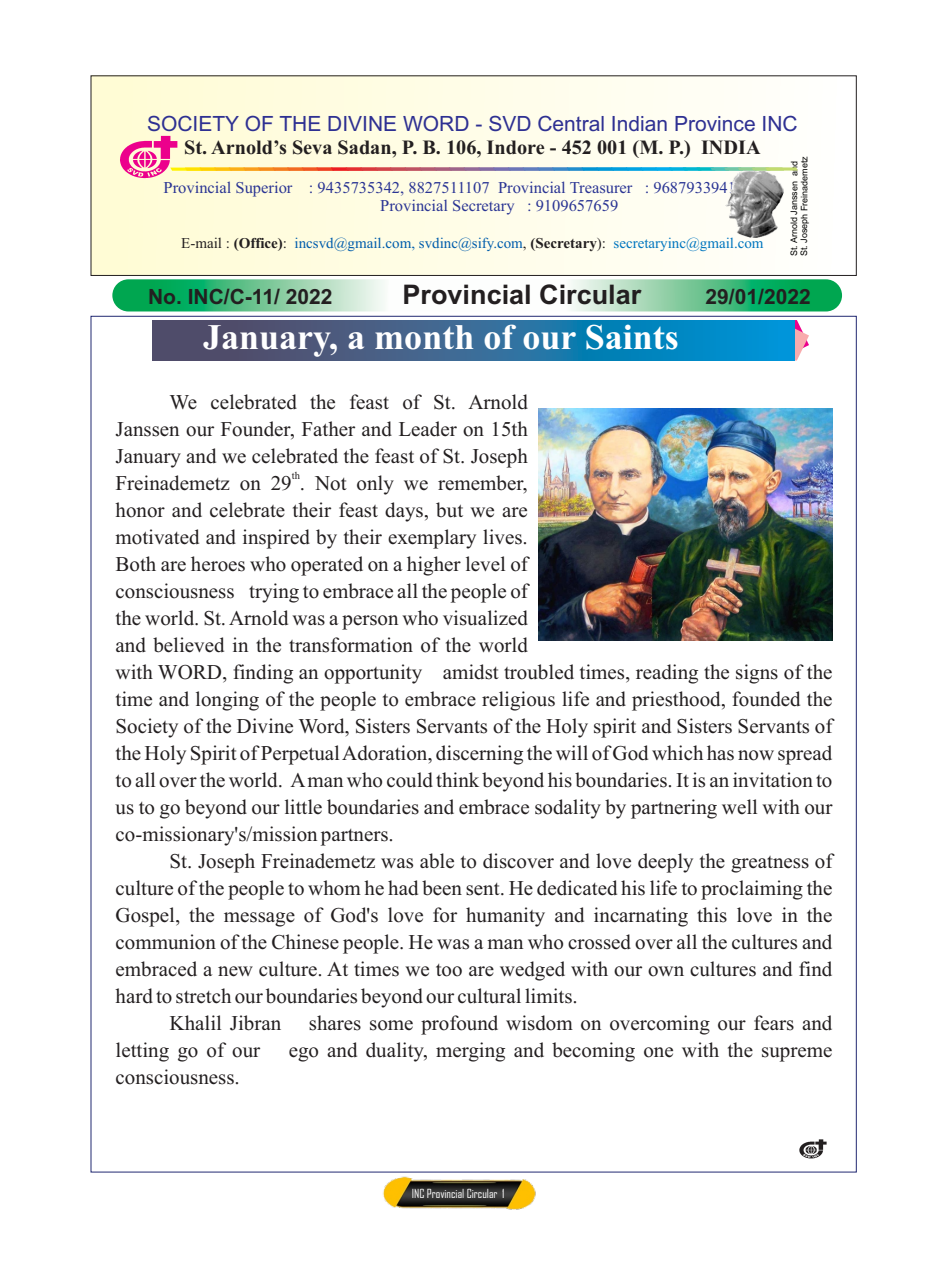
<style>
.page{position:relative;width:936px;height:1263px;background:#fff}
.page>*{position:absolute;margin:0;border:0;box-sizing:border-box;transform-origin:0 0}
.t1{font:700 36px "Times New Roman";color:#fff}
.t2{font:700 27px "Arial";color:#231f20}
.t3{font:21px/27px "Times New Roman";color:#231f20;text-align:justify}
.t4{font:21px "Arial";color:#2e3092}
.t5{font:700 21px "Arial";color:#231f20}
.t6{font:700 20.25px "Times New Roman";color:#231f20}
.t7{font:16.5px/18.3px "Times New Roman";color:#2b3594}
.t8{font:15px "Times New Roman";color:#005dac}
.t9{font:15px "Times New Roman";color:#0076bf}
.t10{font:15px "Times New Roman";color:#231f20}
.t11{font:12px "Agency FB";color:#fff}
.t12{font:10.5px "Times New Roman";color:#231f20}
.t13{font:9px/10.1px "Arial";color:#000}
.s1{font-weight:700}
.s2{color:#231f20}
.s3{font-weight:700;color:#231f20}
</style>
<div class="page">
<div style="left:91px;top:76px;width:765px;height:199px;background:linear-gradient(to right,#fffcd3,#fffffd)"></div>
<div style="left:91px;top:76px;width:765px;height:200px;border:1px solid #231f20"></div>
<svg style="left:425px;top:279px;width:417px;height:32px"></svg>
<svg style="left:178px;top:167px;width:619px;height:4px;background:#999686"></svg>
<img style="left:119px;top:135px;width:59px;height:44px">
<img style="left:725px;top:171px;width:58px;height:66px">
<img style="left:383px;top:1176px;width:152px;height:34px">
<img style="left:800px;top:1139px;width:26px;height:20px">
<svg style="left:794px;top:320px;width:15px;height:41px"></svg>
<svg style="left:152px;top:320px;width:642px;height:41px;background:#2c6c99"></svg>
<img style="left:538px;top:408px;width:294px;height:232px">
<svg style="left:112px;top:279px;width:416px;height:32px"></svg>
<p class="t4" style="left:147px;top:116px;width:652px">SOCIETY OF THE DIVINE WORD - SVD Central Indian Province INC</p>
<p class="t6" style="left:184px;top:140px;width:578px">St. Arnold’s Seva Sadan, P. B. 106, Indore - 452 001 (M. P.) INDIA</p>
<p class="t13" style="left:789px;top:256px;width:102px;rotate:-90deg">St. Arnold Janssen and<br>St. Joseph Freinademetz</p>
<p class="t7" style="left:380px;top:179px;width:357px;text-indent:-217px">Provincial Superior : 9435735342, 8827511107 Provincial Treasurer : 9687933941<br>Provincial Secretary : 9109657659</p>
<p class="t9" style="left:613px;top:238px;width:152px">secretaryinc@gmail.com</p>
<p class="t10" style="left:181px;top:238px;width:107px">E-mail : <span class="s1">(Office)</span>:</p>
<p class="t8" style="left:294px;top:238px;width:313px">incsvd@gmail.com, svdinc@sify.com<span class="s2">,</span> <span class="s3">(Secretary</span><span class="s2">):</span></p>
<p class="t5" style="left:148px;top:289px;width:186px">No. INC/C-11/ 2022</p>
<p class="t2" style="left:402px;top:284px;width:240px">Provincial Circular</p>
<p class="t5" style="left:705px;top:289px;width:107px">29/01/2022</p>
<h1 class="t1" style="left:203px;top:325px;width:477px">January, a month of our Saints</h1>
<p class="t3" style="left:116px;top:390px;width:414px;text-indent:54px">We celebrated the feast of St. Arnold Janssen our Founder, Father and Leader on 15th January and we celebrated the feast of St. Joseph</p>
<p class="t12" style="left:292px;top:472px;width:10px">th</p>
<p class="t3" style="left:115px;top:471px;width:718px;text-align:left">Freinademetz on 29 . Not only we remember,<br>honor and celebrate their feast days, but we are<br>motivated and inspired by their exemplary lives.<br>Both are heroes who operated on a higher level of<br>consciousness trying to embrace all the people of<br>the world. St. Arnold was a person who visualized<br>and believed in the transformation of the world<br>with WORD, finding an opportunity amidst troubled times, reading the signs of the time and longing of the people to embrace religious life and priesthood, founded the Society of the Divine Word, Sisters Servants of the Holy spirit and Sisters Servants of the Holy Spirit of Perpetual Adoration, discerning the will of God which has now spread to all over the world. Aman who could think beyond his boundaries. It is an invitation to us to go beyond our little boundaries and embrace sodality by partnering well with our co-missionary's/mission partners.</p>
<p class="t3" style="left:169px;top:849px;width:664px">St. Joseph Freinademetz was able to discover and love deeply the greatness of</p>
<p class="t3" style="left:115px;top:876px;width:718px">culture of the people to whom he had been sent. He dedicated his life to proclaiming the</p>
<p class="t3" style="left:115px;top:903px;width:718px">Gospel, the message of God's love for humanity and incarnating this love in the</p>
<p class="t3" style="left:115px;top:930px;width:718px">communion of the Chinese people. He was a man who crossed over all the cultures and</p>
<p class="t3" style="left:115px;top:957px;width:718px">embraced a new culture. At times we too are wedged with our own cultures and find</p>
<p class="t3" style="left:115px;top:984px;width:464px">hard to stretch our boundaries beyond our cultural limits.</p>
<p class="t3" style="left:169px;top:1011px;width:113px">Khalil Jibran</p>
<p class="t3" style="left:309px;top:1011px;width:525px">shares some profound wisdom on overcoming our fears and</p>
<p class="t3" style="left:115px;top:1038px;width:146px">letting go of our</p>
<p class="t3" style="left:289px;top:1038px;width:545px">ego and duality, merging and becoming one with the supreme</p>
<p class="t3" style="left:115px;top:1065px;width:126px">consciousness.</p>
<p class="t11" style="left:412px;top:1189px;width:94px">INC Provincial Circular 1</p>
</div>
